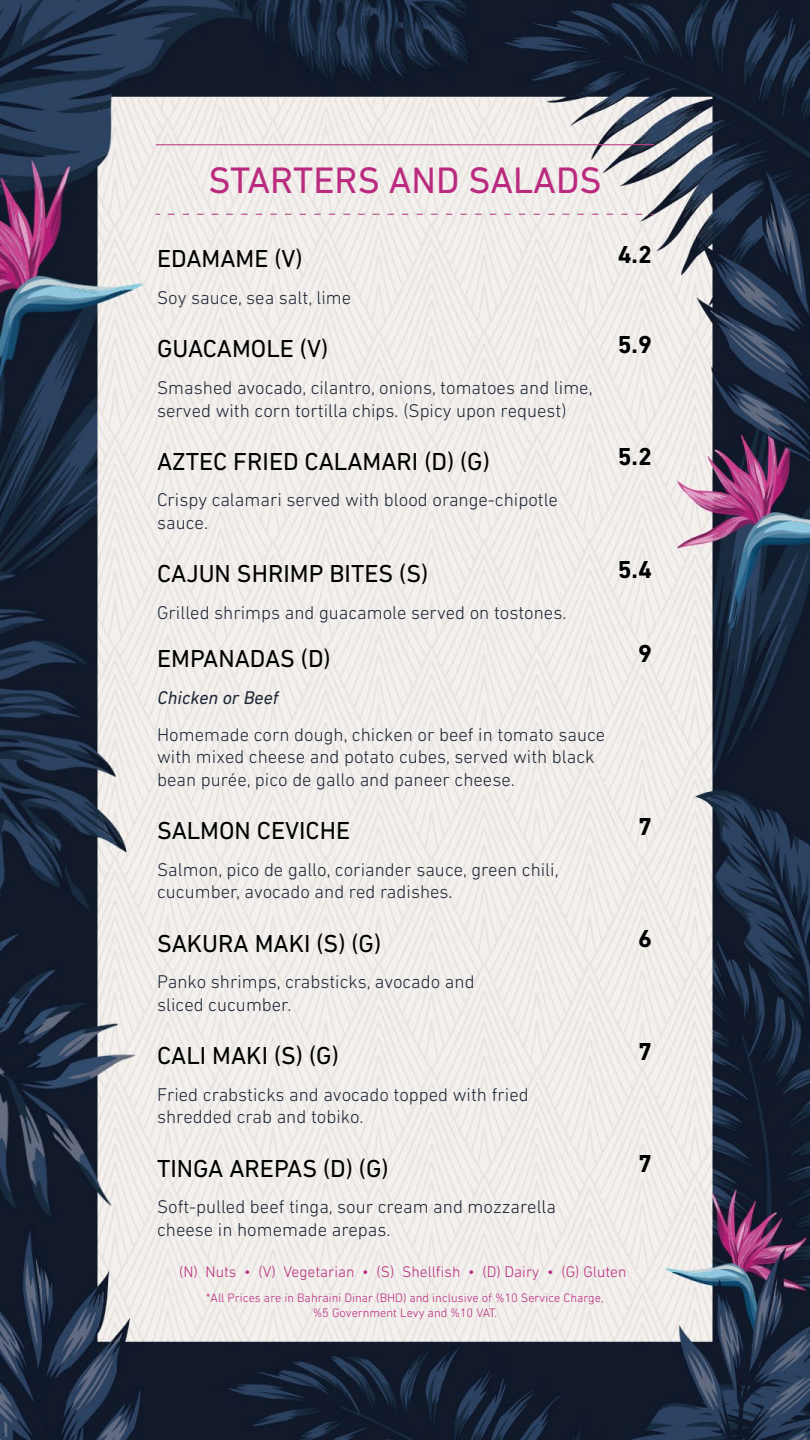
<style>
.page{position:relative;width:810px;height:1440px;background:#fff}
.page>*{position:absolute;margin:0;border:0;box-sizing:border-box;transform-origin:0 0}
.t1{font:37.5px "DIN Next LT Pro";color:#ba2a7f}
.t2{font:24.97px "DIN Next LT Pro";color:#000101}
.t3{font:700 24.97px "DIN Next LT Pro";color:#000101}
.t4{font:300 18.75px/22.5px "DIN Next LT Pro";color:#1c2535}
.t5{font:italic 18.75px "DIN Next LT Pro";color:#1c2535}
.t6{font:300 15.6px "DIN Next LT Pro";color:#ba2a7f}
.t7{font:300 12.45px/14.9px "DIN Next LT Pro";color:#ba2a7f;text-align:center}
</style>
<div class="page">
<img style="left:0;top:0;width:810px;height:1440px">
<img style="left:0;top:144px;width:810px;height:70px">
<h1 class="t1" style="left:208px;top:159px;width:395px">STARTERS AND SALADS</h1>
<h2 class="t2" style="left:157px;top:245px;width:147px">EDAMAME (V(</h2>
<p class="t4" style="left:157px;top:286px;width:196px">Soy sauce, sea salt, lime</p>
<h2 class="t2" style="left:157px;top:335px;width:173px">GUACAMOLE (V(</h2>
<p class="t4" style="left:157px;top:376px;width:437px">Smashed avocado, cilantro, onions, tomatoes and lime, served with corn tortilla chips (. Spicy upon request(</p>
<h2 class="t2" style="left:157px;top:447px;width:334px">AZTEC FRIED CALAMARI D( ) (G(</h2>
<p class="t4" style="left:157px;top:489px;width:402px">Crispy calamari served with blood orange-chipotle sauce.</p>
<h2 class="t2" style="left:157px;top:560px;width:273px">CAJUN SHRIMP BITES (S(</h2>
<p class="t4" style="left:157px;top:601px;width:411px">Grilled shrimps and guacamole served on tostones.</p>
<h2 class="t2" style="left:157px;top:644px;width:175px">EMPANADAS D( (</h2>
<p class="t5" style="left:158px;top:686px;width:122px">Chicken or Beef</p>
<p class="t4" style="left:157px;top:723px;width:450px">Homemade corn dough, chicken or beef in tomato sauce with mixed cheese and potato cubes, served with black bean purée, pico de gallo and paneer cheese.</p>
<h2 class="t2" style="left:157px;top:816px;width:194px">SALMON CEVICHE</h2>
<p class="t4" style="left:157px;top:858px;width:403px">Salmon, pico de gallo, coriander sauce, green chili, cucumber, avocado and red radishes.</p>
<h2 class="t2" style="left:157px;top:929px;width:226px">SAKURA MAKI S( ) (G(</h2>
<p class="t4" style="left:157px;top:971px;width:319px">Panko shrimps, crabsticks, avocado and sliced cucumber.</p>
<h2 class="t2" style="left:157px;top:1041px;width:183px">CALI MAKI S( ) (G(</h2>
<p class="t4" style="left:157px;top:1083px;width:373px">Fried crabsticks and avocado topped with fried shredded crab and tobiko.</p>
<h2 class="t2" style="left:157px;top:1154px;width:233px">TINGA AREPAS D( ) (G(</h2>
<p class="t4" style="left:157px;top:1196px;width:400px">Soft-pulled beef tinga, sour cream and mozzarella cheese in homemade arepas.</p>
<h2 class="t3" style="left:618px;top:240px;width:36px">4.2</h2>
<h2 class="t3" style="left:618px;top:330px;width:36px">5.9</h2>
<h2 class="t3" style="left:618px;top:442px;width:36px">5.2</h2>
<h2 class="t3" style="left:618px;top:555px;width:36px">5.4</h2>
<h2 class="t3" style="left:638px;top:639px;width:15px">9</h2>
<h2 class="t3" style="left:638px;top:811px;width:15px">7</h2>
<h2 class="t3" style="left:638px;top:924px;width:15px">6</h2>
<h2 class="t3" style="left:638px;top:1036px;width:15px">7</h2>
<h2 class="t3" style="left:638px;top:1149px;width:15px">7</h2>
<p class="t6" style="left:179px;top:1262px;width:20px">N( )</p>
<p class="t6" style="left:206px;top:1262px;width:32px">Nuts</p>
<p class="t6" style="left:244px;top:1262px;width:33px">• (V)</p>
<p class="t6" style="left:283px;top:1262px;width:73px">Vegetarian</p>
<p class="t6" style="left:362px;top:1262px;width:34px">• (S)</p>
<p class="t6" style="left:402px;top:1262px;width:60px">Shellfish</p>
<p class="t6" style="left:468px;top:1262px;width:73px">• (D) Dairy</p>
<p class="t6" style="left:547px;top:1262px;width:81px">• (G) Gluten</p>
<p class="t7" style="left:206px;top:1290px;width:399px">*All Prices are in Bahraini Dinar (BHD) and inclusive of %10 Service Charge, %5 Government Levy and %10 VAT.</p>
</div>
